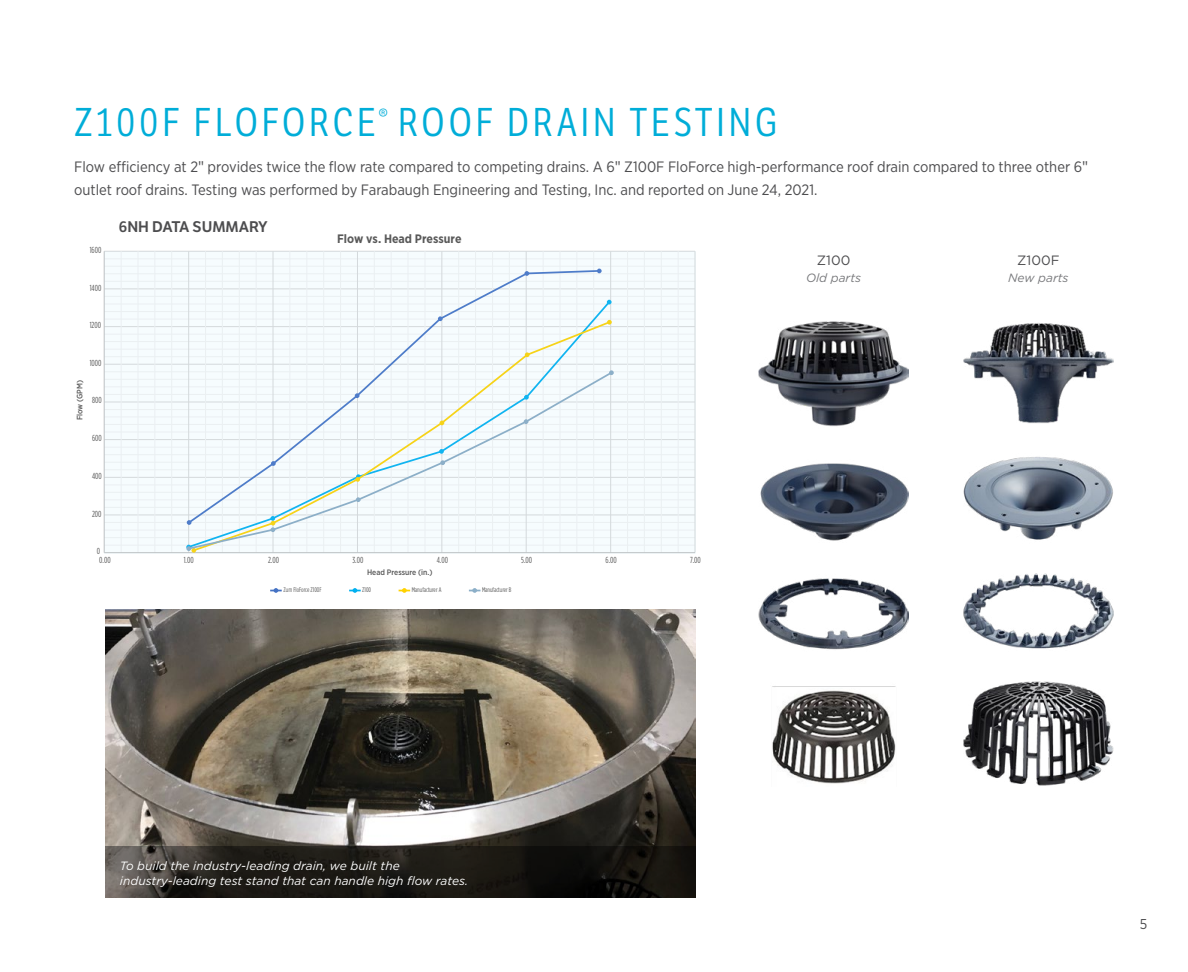
<style>
.page{position:relative;width:1188px;height:972px;background:#fff}
.page>*{position:absolute;margin:0;border:0;box-sizing:border-box;transform-origin:0 0}
.t1{font:39px "LFT Etica Condensed";letter-spacing:.1em;color:#00add8}
.t2{font:15px/22.5px "Gotham Narrow";color:#4d4d4f}
.t3{font:15px "LFT Etica SB";color:#4d4d4f}
.t4{font:14.25px "Gotham Narrow";color:#4d4d4f}
.t5{font:13.5px "Gotham";color:#4d4d4f}
.t6{font:700 12.3px "Gotham Narrow";color:#595959}
.t7{font:italic 12px/15px "Gotham";color:#fff}
.t8{font:italic 12px "Gotham";color:#77787b}
.t9{font:8.7px "Gotham Condensed";color:#595959}
.t10{font:500 7.95px "Gotham Narrow";color:#595959}
.t11{font:6.75px "Gotham Condensed";color:#595959}
.s1{font-family:"Open Sans"}
</style>
<div class="page">
<hr style="left:695px;top:251px;width:1px;height:302px;background:#d9d9d9">
<div style="left:104px;top:251px;width:591px;height:302px;background:#f6fcfe"></div>
<svg style="left:187px;top:370px;width:427px;height:181px"></svg>
<svg style="left:186px;top:545px;width:10px;height:8px"></svg>
<svg style="left:270px;top:516px;width:5px;height:16px"></svg>
<svg style="left:356px;top:497px;width:5px;height:5px"></svg>
<svg style="left:440px;top:460px;width:5px;height:5px"></svg>
<svg style="left:524px;top:419px;width:4px;height:5px"></svg>
<svg style="left:609px;top:370px;width:5px;height:5px"></svg>
<svg style="left:271px;top:588px;width:10px;height:5px"></svg>
<svg style="left:350px;top:588px;width:10px;height:5px"></svg>
<svg style="left:399px;top:588px;width:10px;height:5px"></svg>
<svg style="left:470px;top:588px;width:10px;height:5px"></svg>
<img style="left:105px;top:609px;width:591px;height:238px">
<img style="left:758px;top:322px;width:151px;height:462px">
<img style="left:963px;top:323px;width:151px;height:463px">
<svg style="left:105px;top:847px;width:591px;height:51px;background:#211e1a"></svg>
<h1 class="t1" style="left:74px;top:100px;width:705px">Z100F FLOFORCE<sup>®</sup> ROOF DRAIN TESTING</h1>
<p class="t2" style="left:74px;top:156px;width:1016px">Flow efficiency at 2<span class="s1">"</span> provides twice the flow rate compared to competing drains. A 6<span class="s1">"</span> Z100F FloForce high-performance roof drain compared to three other 6<span class="s1">" </span>outlet roof drains. Testing was performed by Farabaugh Engineering and Testing, Inc. and reported on June 24, 2021.</p>
<p class="t3" style="left:119px;top:218px;width:150px">6NH DATA SUMMARY</p>
<p class="t6" style="left:337px;top:230px;width:126px">Flow vs. Head Pressure</p>
<p class="t9" style="left:90px;top:245px;width:13px">1600</p>
<p class="t9" style="left:90px;top:283px;width:13px">1400</p>
<p class="t9" style="left:90px;top:320px;width:13px">1200</p>
<p class="t9" style="left:90px;top:358px;width:13px">1000</p>
<p class="t10" style="left:75px;top:420px;width:42px;rotate:-90deg">Flow (GPM)</p>
<p class="t9" style="left:92px;top:395px;width:11px">800</p>
<p class="t9" style="left:92px;top:433px;width:11px">600</p>
<p class="t9" style="left:92px;top:471px;width:11px">400</p>
<p class="t9" style="left:92px;top:509px;width:11px">200</p>
<p class="t9" style="left:97px;top:546px;width:5px">0</p>
<p class="t9" style="left:99px;top:555px;width:13px">0.00</p>
<p class="t9" style="left:184px;top:555px;width:11px">1.00</p>
<p class="t9" style="left:268px;top:555px;width:12px">2.00</p>
<p class="t9" style="left:352px;top:555px;width:12px">3.00</p>
<p class="t9" style="left:437px;top:555px;width:13px">4.00</p>
<p class="t9" style="left:521px;top:555px;width:12px">5.00</p>
<p class="t9" style="left:606px;top:555px;width:13px">6.00</p>
<p class="t9" style="left:690px;top:555px;width:12px">7.00</p>
<p class="t10" style="left:367px;top:568px;width:67px">Head Pressure (in.)</p>
<p class="t11" style="left:284px;top:586px;width:39px">Zurn FloForce Z100F</p>
<p class="t11" style="left:362px;top:586px;width:10px">Z100</p>
<p class="t11" style="left:412px;top:586px;width:31px">Manufacturer A</p>
<p class="t11" style="left:482px;top:586px;width:31px">Manufacturer B</p>
<p class="t5" style="left:817px;top:251px;width:35px">Z100</p>
<p class="t8" style="left:806px;top:270px;width:57px">Old parts</p>
<p class="t5" style="left:1017px;top:251px;width:44px">Z100F</p>
<p class="t8" style="left:1008px;top:270px;width:62px">New parts</p>
<p class="t7" style="left:120px;top:858px;width:350px">To build the industry-leading drain, we built the industry-leading test stand that can handle high flow rates.</p>
<p class="t4" style="left:1140px;top:916px;width:9px">5</p>
</div>
